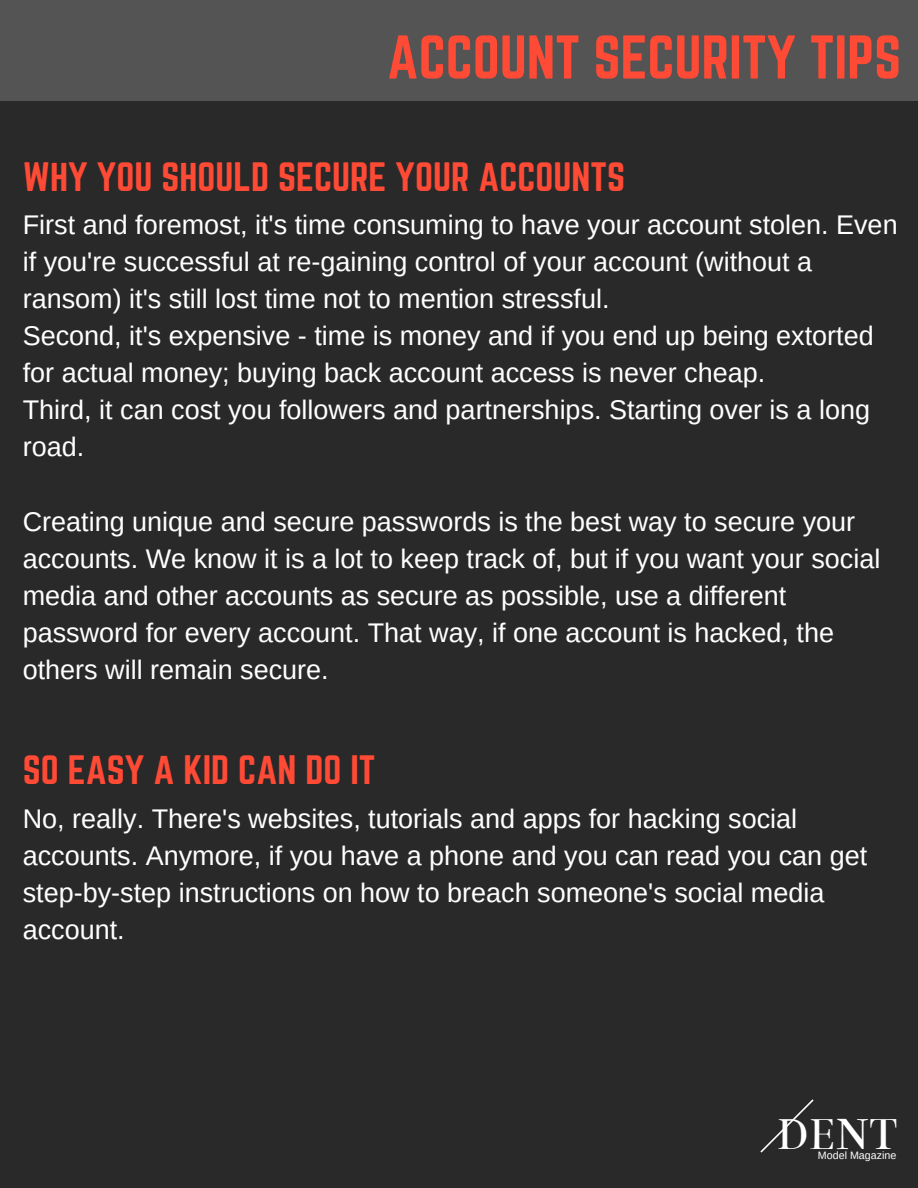
<style>
.page{position:relative;width:918px;height:1188px;background:#292929}
.page>*{position:absolute;margin:0;border:0;box-sizing:border-box;transform-origin:0 0}
.t1{font:54px "Norwester";color:#ff4a35}
.t2{font:48.9px "Bentham";color:#fff}
.t3{font:36px "Norwester";color:#ff4a35}
.t4{font:27px/37.2px "Arimo";color:#fff}
.t5{font:10.65px "Arimo";color:#fff}
</style>
<div class="page">
<div style="left:0;top:0;width:918px;height:100px;background:#545454"></div>
<svg style="left:760px;top:1099px;width:54px;height:54px"></svg>
<h1 class="t1" style="left:387px;top:31px;width:516px">ACCOUNT SECURITY TIPS</h1>
<h3 class="t3" style="left:23px;top:160px;width:604px">WHY YOU SHOULD SECURE YOUR ACCOUNTS</h3>
<p class="t4" style="left:23px;top:206px;width:876px">First and foremost, it's time consuming to have your account stolen. Even if you're successful at re-gaining control of your account (without a ransom) it's still lost time not to mention stressful.<br>Second, it's expensive - time is money and if you end up being extorted for actual money; buying back account access is never cheap.<br>Third, it can cost you followers and partnerships. Starting over is a long road.</p>
<p class="t4" style="left:23px;top:503px;width:859px">Creating unique and secure passwords is the best way to secure your accounts. We know it is a lot to keep track of, but if you want your social media and other accounts as secure as possible, use a different password for every account. That way, if one account is hacked, the others will remain secure.</p>
<h3 class="t3" style="left:23px;top:753px;width:354px">SO EASY A KID CAN DO IT</h3>
<p class="t4" style="left:23px;top:800px;width:846px">No, really. There's websites, tutorials and apps for hacking social accounts. Anymore, if you have a phone and you can read you can get step-by-step instructions on how to breach someone's social media account.</p>
<h2 class="t2" style="left:776px;top:1107px;width:123px">DENT</h2>
<p class="t5" style="left:818px;top:1150px;width:80px">Model Magazine</p>
</div>
